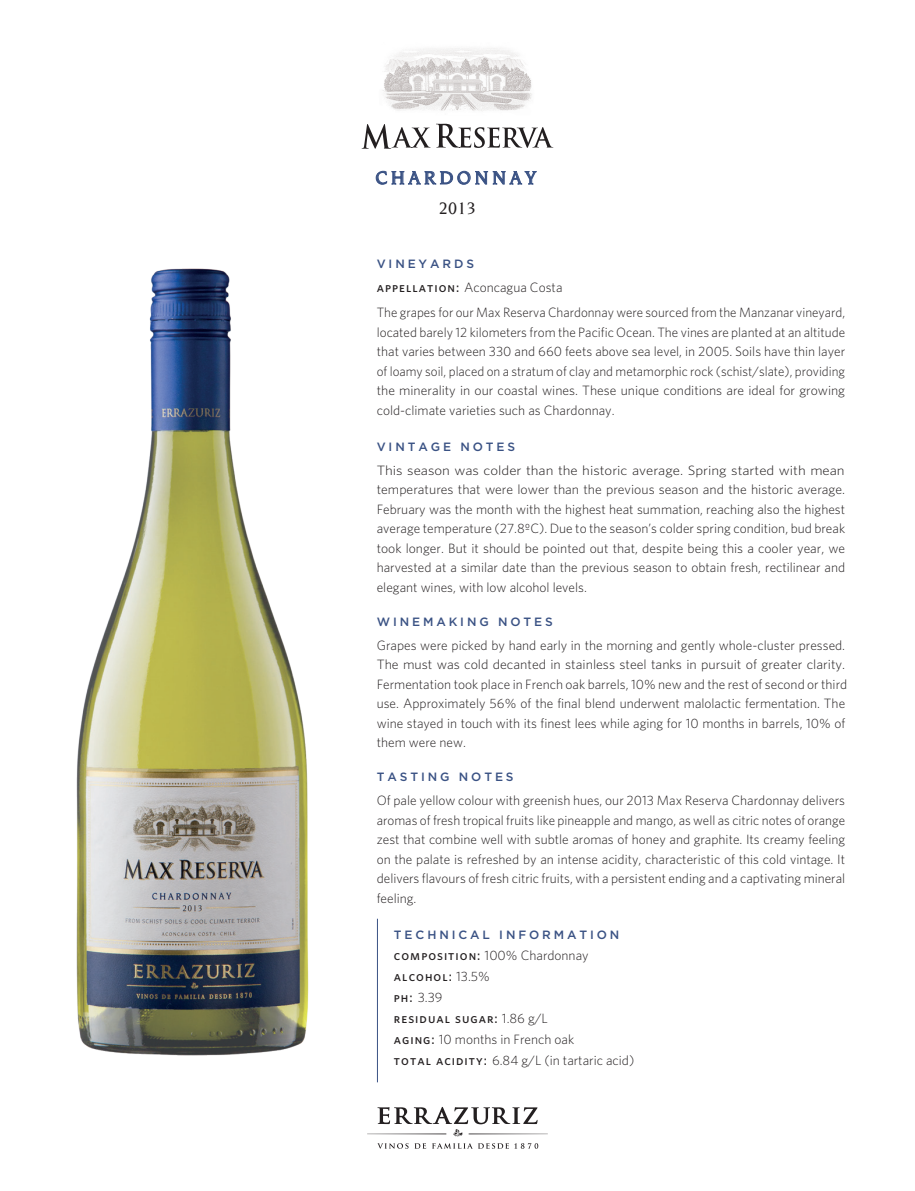
<style>
.page{position:relative;width:915px;height:1191px;background:#fff}
.page>*{position:absolute;margin:0;border:0;box-sizing:border-box;transform-origin:0 0}
.t1{font:500 19.5px "Novarese";letter-spacing:.18em;color:#3a5284}
.t2{font:500 18px "Novarese";color:#231f20}
.t3{font:300 13.5px/19.5px "Whitney";color:#231f20}
.t4{font:300 13.5px/19.5px "Whitney";color:#231f20;text-align:justify;scale:1.1 1}
.t5{font:13.5px "Whitney Medium SC";letter-spacing:.075em;color:#231f20}
.t6{font:500 12px "Gotham";letter-spacing:.24em;color:#3a5284}
.s1{font-family:"Whitney Medium SC";font-weight:400}
.s2{font-family:"Whitney";font-weight:300}
</style>
<div class="page">
<svg style="left:376px;top:171px;width:160px;height:14px"></svg>
<img style="left:76px;top:268px;width:232px;height:787px">
<hr style="left:377px;top:918px;width:1px;height:164px;background:#3a5284">
<img style="left:382px;top:48px;width:150px;height:63px">
<img style="left:402px;top:58px;width:116px;height:13px">
<img style="left:408px;top:66px;width:98px;height:26px">
<svg style="left:361px;top:124px;width:192px;height:25px"></svg>
<hr style="left:367px;top:1133px;width:79px;height:1px;background:#231f20">
<hr style="left:468px;top:1133px;width:79px;height:1px;background:#231f20">
<svg style="left:377px;top:1106px;width:160px;height:30px"></svg>
<svg style="left:377px;top:1143px;width:31px;height:5px"></svg>
<svg style="left:414px;top:1143px;width:12px;height:5px"></svg>
<svg style="left:432px;top:1143px;width:106px;height:5px"></svg>
<h1 class="t1" style="left:375px;top:167px;width:162px">CHARDONNAY</h1>
<h2 class="t2" style="left:439px;top:198px;width:38px">2013</h2>
<p class="t6" style="left:376px;top:257px;width:99px">VINEYARDS</p>
<p class="t3" style="left:376px;top:274px;width:470px;line-height:25.5px"><span class="s1">appellation:</span> Aconcagua Costa<br>The grapes for our Max Reserva Chardonnay were sourced from the Manzanar vineyard,</p>
<p class="t3" style="left:376px;top:322px;width:470px;text-align:justify">located barely 12 kilometers from the Pacific Ocean. The vines are planted at an altitude that varies between 330 and 660 feets above sea level, in 2005. Soils have thin layer of loamy soil, placed on a stratum of clay and metamorphic rock (schist/slate), providing the minerality in our coastal wines. These unique conditions are ideal for growing cold-climate varieties such as Chardonnay.</p>
<p class="t6" style="left:376px;top:440px;width:140px">VINTAGE NOTES</p>
<p class="t4" style="left:376px;top:460px;width:427px">This season was colder than the historic average. Spring started with mean temperatures that were lower than the previous season and the historic average.<br>February was the month with the highest heat summation, reaching also the highest average temperature (27.8ºC). Due to the season’s colder spring condition, bud break took longer. But it should be pointed out that, despite being this a cooler year, we harvested at a similar date than the previous season to obtain fresh, rectilinear and elegant wines, with low alcohol levels.</p>
<p class="t6" style="left:376px;top:614px;width:177px">WINEMAKING NOTES</p>
<p class="t3" style="left:376px;top:635px;width:472px">Grapes were picked by hand early in the morning and gently whole-cluster pressed.<br>The must was cold decanted in stainless steel tanks in pursuit of greater clarity.<br>Fermentation took place in French oak barrels, 10% new and the rest of second or third use. Approximately 56% of the final blend underwent malolactic fermentation. The wine stayed in touch with its finest lees while aging for 10 months in barrels, 10% of them were new.</p>
<p class="t6" style="left:376px;top:770px;width:138px">TASTING NOTES</p>
<p class="t3" style="left:376px;top:790px;width:470px;text-align:justify">Of pale yellow colour with greenish hues, our 2013 Max Reserva Chardonnay delivers aromas of fresh tropical fruits like pineapple and mango, as well as citric notes of orange zest that combine well with subtle aromas of honey and graphite. Its creamy feeling on the palate is refreshed by an intense acidity, characteristic of this cold vintage. It delivers flavours of fresh citric fruits, with a persistent ending and a captivating mineral feeling.</p>
<p class="t6" style="left:394px;top:928px;width:227px">TECHNICAL INFORMATION</p>
<p class="t3" style="left:394px;top:945px;width:196px"><span class="s1">composition:</span> 100% Chardonnay</p>
<p class="t5" style="left:394px;top:968px;width:97px">alcohol: <span class="s2">13.5%</span></p>
<p class="t3" style="left:394px;top:987px;width:50px"><span class="s1">ph:</span> 3.39</p>
<p class="t5" style="left:394px;top:1010px;width:155px">residual sugar: <span class="s2">1.86 g/L</span></p>
<p class="t3" style="left:394px;top:1029px;width:242px;line-height:21px"><span class="s1">aging:</span> 10 months in French oak<br><span class="s1">total acidity:</span> 6.84 g/L (in tartaric acid)</p>
</div>
